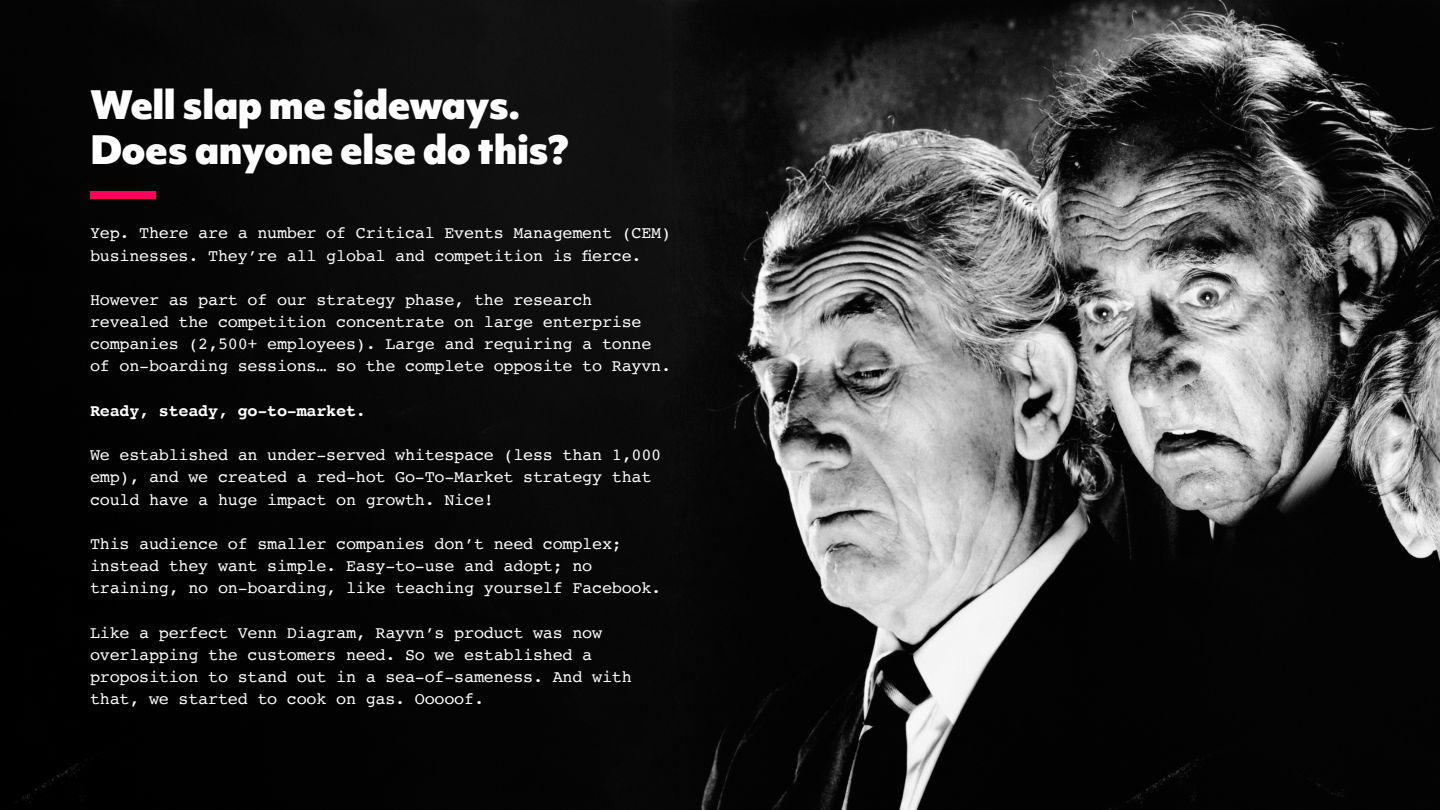
<style>
.page{position:relative;width:1440px;height:810px;background:#fff}
.page>*{position:absolute;margin:0;border:0;box-sizing:border-box;transform-origin:0 0}
.t1{font:900 37.5px/45px "Objektiv Mk 1";letter-spacing:-.015em;color:#fff}
.t2{font:16.8px/22.2px "Courier";letter-spacing:-.015em;color:#fff}
.t3{font:700 16.8px "Courier";letter-spacing:-.015em;color:#fff}
</style>
<div class="page">
<img style="left:0;top:0;width:1440px;height:810px">
<div style="left:90px;top:192px;width:65px;height:7px;background:#ff005c"></div>
<h1 class="t1" style="left:90px;top:81px;width:481px">Well slap me sideways.<br>Does anyone else do this?</h1>
<p class="t2" style="left:90px;top:222px;width:583px">Yep. There are a number of Critical Events Management (CEM) businesses. They’re all global and competition is fierce.</p>
<p class="t2" style="left:90px;top:288px;width:583px">However as part of our strategy phase, the research revealed the competition concentrate on large enterprise companies (2,500+ employees). Large and requiring a tonne of on-boarding sessions… so the complete opposite to Rayvn.</p>
<p class="t3" style="left:90px;top:397px;width:277px">Ready, steady, go-to-market.</p>
<p class="t2" style="left:90px;top:443px;width:573px">We established an under-served whitespace (less than 1,000 emp), and we created a red-hot Go-To-Market strategy that could have a huge impact on growth. Nice!</p>
<p class="t2" style="left:90px;top:532px;width:573px">This audience of smaller companies don’t need complex; instead they want simple. Easy-to-use and adopt; no training, no on-boarding, like teaching yourself Facebook.</p>
<p class="t2" style="left:90px;top:621px;width:543px">Like a perfect Venn Diagram, Rayvn’s product was now overlapping the customers need. So we established a proposition to stand out in a sea-of-sameness. And with that, we started to cook on gas. Ooooof.</p>
</div>
